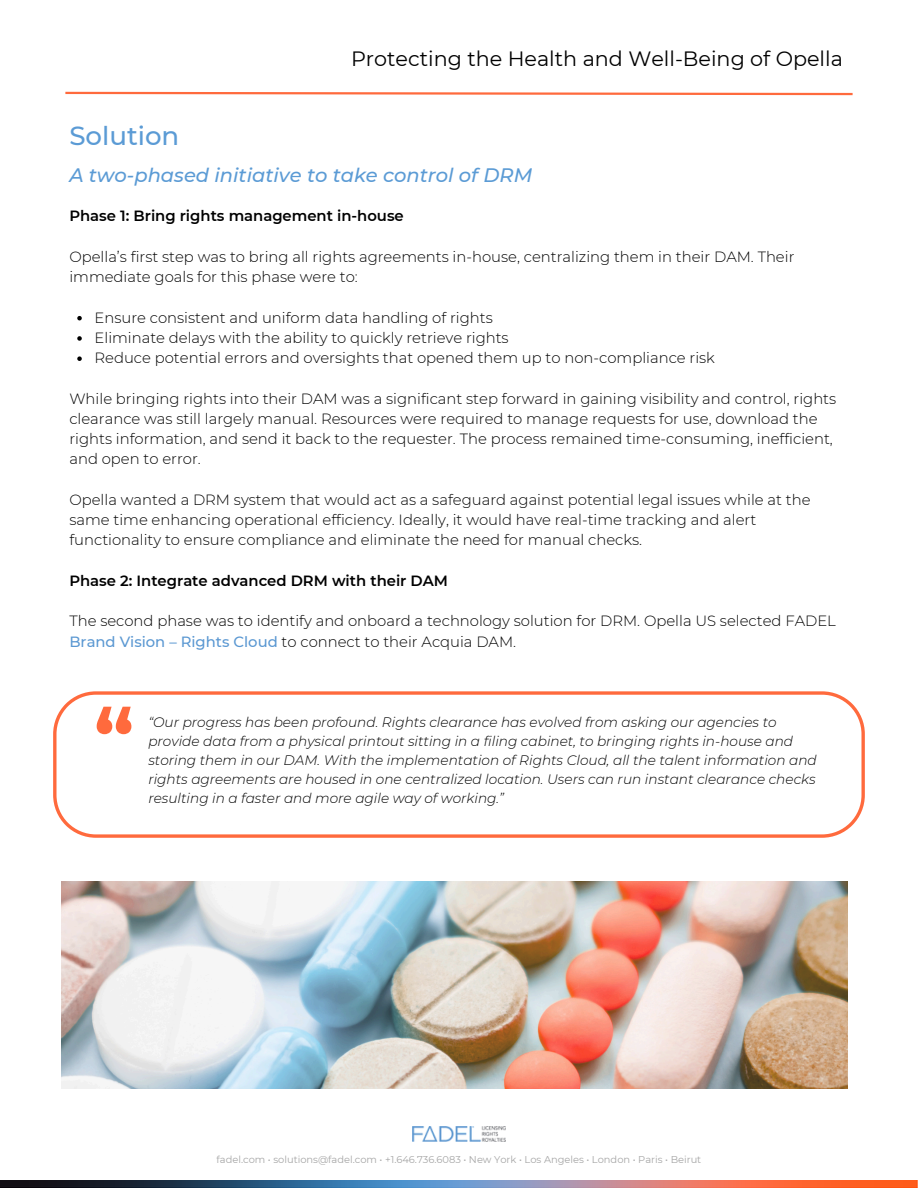
<style>
.page{position:relative;width:918px;height:1188px;background:#fff}
.page>*{position:absolute;margin:0;border:0;box-sizing:border-box;transform-origin:0 0}
.t1{font:700 81px "Montserrat";color:#ff6a3d}
.t2{font:500 26.1px "Montserrat";color:#5b9bd5}
.t3{font:20.7px "Montserrat";color:#000}
.t4{font:italic 500 19.5px "Montserrat";color:#5b9bd5}
.t5{font:300 14.85px/20.2px "Montserrat";color:#000}
.t6{font:600 14.85px "Montserrat";color:#000}
.t7{font:italic 300 13.65px/19.2px "Montserrat";color:#000}
.t8{font:9.9px "Montserrat";color:#a6a6a6}
.s1{font-weight:500;color:#5b98d2}
</style>
<div class="page">
<svg style="left:65px;top:91px;width:788px;height:5px"></svg>
<img style="left:0;top:1181px;width:918px;height:7px">
<img style="left:413px;top:1127px;width:92px;height:15px">
<svg style="left:53px;top:691px;width:812px;height:147px"></svg>
<img style="left:61px;top:882px;width:787px;height:207px">
<svg style="left:77px;top:316px;width:5px;height:4px"></svg>
<svg style="left:77px;top:336px;width:5px;height:5px"></svg>
<svg style="left:77px;top:356px;width:5px;height:5px"></svg>
<h5 class="t2" style="left:69px;top:120px;width:111px">Solution</h5>
<h4 class="t3" style="left:351px;top:46px;width:493px">Protecting the Health and Well-Being of Opella</h4>
<p class="t4" style="left:69px;top:163px;width:464px">A two-phased initiative to take control of DRM</p>
<p class="t6" style="left:69px;top:207px;width:336px">Phase 1: Bring rights management in-house</p>
<p class="t5" style="left:69px;top:247px;width:727px">Opella’s first step was to bring all rights agreements in-house, centralizing them in their DAM. Their immediate goals for this phase were to:</p>
<p class="t5" style="left:95px;top:307px;width:400px">Ensure consistent and uniform data handling of rights</p>
<h5 class="t5" style="left:95px;top:328px;width:416px">Eliminate delays with the ability to quickly retrieve rights</h5>
<h5 class="t5" style="left:95px;top:348px;width:622px">Reduce potential errors and oversights that opened them up to non-compliance risk</h5>
<h4 class="t5" style="left:69px;top:388px;width:768px">While bringing rights into their DAM was a significant step forward in gaining visibility and control, rights clearance was still largely manual. Resources were required to manage requests for use, download the rights information, and send it back to the requester. The process remained time-consuming, inefficient, and open to error.</h4>
<h5 class="t5" style="left:69px;top:490px;width:743px">Opella wanted a DRM system that would act as a safeguard against potential legal issues while at the same time enhancing operational efficiency. Ideally, it would have real-time tracking and alert functionality to ensure compliance and eliminate the need for manual checks.</h5>
<p class="t6" style="left:69px;top:572px;width:380px">Phase 2: Integrate advanced DRM with their DAM</p>
<h5 class="t5" style="left:69px;top:611px;width:768px">The second phase was to identify and onboard a technology solution for DRM. Opella US selected FADEL<br><span class="s1">Brand Vision – Rights Cloud</span> to connect to their Acquia DAM.</h5>
<p class="t1" style="left:94px;top:688px;width:42px">“</p>
<p class="t7" style="left:148px;top:712px;width:670px">“Our progress has been profound. Rights clearance has evolved from asking our agencies to provide data from a physical printout sitting in a filing cabinet, to bringing rights in-house and storing them in our DAM. With the implementation of Rights Cloud, all the talent information and rights agreements are housed in one centralized location. Users can run instant clearance checks resulting in a faster and more agile way of working.”</p>
<h2 class="t8" style="left:217px;top:1154px;width:486px">fadel.com • solutions@fadel.com • +1.646.736.6083 • New York • Los Angeles • London • Paris • Beirut</h2>
</div>
